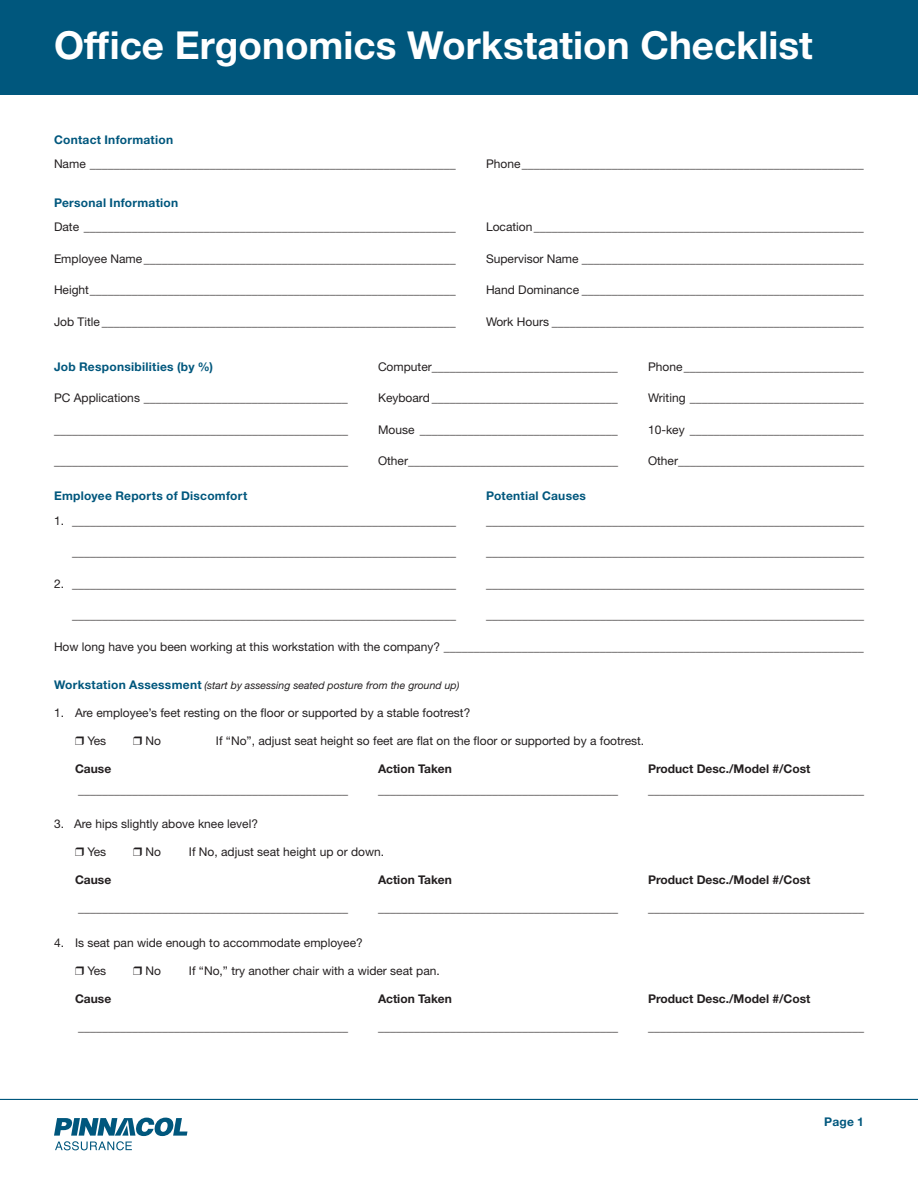
<style>
.page{position:relative;width:918px;height:1188px;background:#fff}
.page>*{position:absolute;margin:0;border:0;box-sizing:border-box;transform-origin:0 0}
.t1{font:700 38.7px "Helvetica Neue LT Pro";color:#fff}
.body{font:12px "Helvetica Neue LT Pro";color:#231f20}
.headline{font:12px "Helvetica Neue LT Pro";color:#231f20}
.headline-2{font:700 12px "Helvetica Neue LT Pro";letter-spacing:.02em;color:#00577d}
.body_bold{font:700 12px "Helvetica Neue LT Pro";color:#231f20}
.headline-3{font:700 12px "Helvetica Neue LT Pro";color:#231f20}
.body_bold-2{font:12px "Helvetica Neue LT Pro";color:#231f20}
.body-2{font:700 12px "Helvetica Neue LT Pro";letter-spacing:.02em;color:#00577d}
.headline-4{font:italic 10.5px "Helvetica Neue LT Pro";color:#231f20}
.s1{font-weight:700;font-style:normal;font-size:12px;color:#00577d}
</style>
<div class="page">
<div style="left:0;top:0;width:918px;height:94px;background:#00577d"></div>
<svg style="left:54px;top:1118px;width:133px;height:32px"></svg>
<hr style="left:0;top:1099px;width:918px;height:1px;background:#00577d">
<p class="t1" style="left:54px;top:21px;width:760px">Office Ergonomics Workstation Checklist</p>
<p class="headline-2" style="left:54px;top:132px;width:121px">Contact Information</p>
<p class="body" style="left:54px;top:157px;width:403px">Name _____________________________________________________________</p>
<p class="body" style="left:486px;top:157px;width:379px">Phone_________________________________________________________</p>
<p class="headline-2" style="left:54px;top:195px;width:126px">Personal Information</p>
<p class="body" style="left:54px;top:220px;width:403px">Date ______________________________________________________________</p>
<p class="body" style="left:486px;top:220px;width:379px">Location_______________________________________________________</p>
<p class="body" style="left:54px;top:251px;width:403px">Employee Name ____________________________________________________</p>
<p class="body" style="left:486px;top:251px;width:379px">Supervisor Name _______________________________________________</p>
<p class="body" style="left:54px;top:283px;width:403px">Height_____________________________________________________________</p>
<p class="body" style="left:486px;top:283px;width:379px">Hand Dominance _______________________________________________</p>
<p class="body" style="left:54px;top:314px;width:403px">Job Title ___________________________________________________________</p>
<p class="body" style="left:486px;top:314px;width:379px">Work Hours ____________________________________________________</p>
<p class="body-2" style="left:54px;top:359px;width:161px">Job Responsibilities (by %)</p>
<p class="body" style="left:378px;top:359px;width:241px">Computer_______________________________</p>
<p class="body" style="left:648px;top:359px;width:217px">Phone______________________________</p>
<p class="body" style="left:54px;top:391px;width:295px">PC Applications __________________________________</p>
<p class="body" style="left:378px;top:391px;width:241px">Keyboard _______________________________</p>
<p class="body" style="left:648px;top:391px;width:217px">Writing _____________________________</p>
<p class="body" style="left:54px;top:422px;width:295px">_________________________________________________</p>
<p class="body" style="left:378px;top:422px;width:241px">Mouse _________________________________</p>
<p class="body" style="left:648px;top:422px;width:217px">10-key _____________________________</p>
<p class="body" style="left:54px;top:454px;width:295px">_________________________________________________</p>
<p class="body" style="left:378px;top:454px;width:241px">Other___________________________________</p>
<p class="body" style="left:648px;top:454px;width:217px">Other_______________________________</p>
<p class="headline-2" style="left:54px;top:488px;width:195px">Employee Reports of Discomfort</p>
<p class="headline-2" style="left:486px;top:488px;width:102px">Potential Causes</p>
<p class="body" style="left:54px;top:513px;width:403px">1. ________________________________________________________________</p>
<p class="body" style="left:486px;top:513px;width:379px">_______________________________________________________________</p>
<p class="body" style="left:72px;top:545px;width:385px">________________________________________________________________</p>
<p class="body" style="left:486px;top:545px;width:379px">_______________________________________________________________</p>
<p class="body" style="left:54px;top:576px;width:403px">2. ________________________________________________________________</p>
<p class="body" style="left:486px;top:576px;width:379px">_______________________________________________________________</p>
<p class="body" style="left:72px;top:608px;width:385px">________________________________________________________________</p>
<p class="body" style="left:486px;top:608px;width:379px">_______________________________________________________________</p>
<p class="body" style="left:54px;top:639px;width:811px">How long have you been working at this workstation with the company? ______________________________________________________________________</p>
<p class="headline-4" style="left:54px;top:679px;width:407px"><span class="s1">Workstation Assessment</span> (start by assessing seated posture from the ground up)</p>
<p class="headline" style="left:54px;top:705px;width:418px">1. Are employee’s feet resting on the floor or supported by a stable footrest?</p>
<p class="headline" style="left:75px;top:733px;width:33px">❒ Yes</p>
<p class="headline" style="left:133px;top:733px;width:29px">❒ No</p>
<p class="headline" style="left:216px;top:733px;width:430px">If “No”, adjust seat height so feet are flat on the floor or supported by a footrest.</p>
<p class="headline-3" style="left:75px;top:761px;width:38px">Cause</p>
<p class="headline-3" style="left:378px;top:761px;width:75px">Action Taken</p>
<p class="headline-3" style="left:648px;top:761px;width:164px">Product Desc./Model #/Cost</p>
<p class="body" style="left:78px;top:782px;width:271px">_____________________________________________</p>
<p class="body" style="left:378px;top:782px;width:241px">________________________________________</p>
<p class="body" style="left:648px;top:782px;width:217px">____________________________________</p>
<p class="body_bold-2" style="left:54px;top:817px;width:206px">3. Are hips slightly above knee level?</p>
<p class="body" style="left:75px;top:845px;width:33px">❒ Yes</p>
<p class="body" style="left:133px;top:845px;width:29px">❒ No</p>
<p class="body" style="left:189px;top:845px;width:197px">If No, adjust seat height up or down.</p>
<p class="body_bold" style="left:75px;top:872px;width:38px">Cause</p>
<p class="body_bold" style="left:378px;top:872px;width:75px">Action Taken</p>
<p class="body_bold" style="left:648px;top:872px;width:164px">Product Desc./Model #/Cost</p>
<p class="body" style="left:78px;top:900px;width:271px">_____________________________________________</p>
<p class="body" style="left:378px;top:900px;width:241px">________________________________________</p>
<p class="body" style="left:648px;top:900px;width:217px">____________________________________</p>
<p class="body" style="left:54px;top:935px;width:310px">4. Is seat pan wide enough to accommodate employee?</p>
<p class="body" style="left:75px;top:963px;width:33px">❒ Yes</p>
<p class="body" style="left:133px;top:963px;width:29px">❒ No</p>
<p class="body" style="left:189px;top:963px;width:252px">If “No,” try another chair with a wider seat pan.</p>
<p class="body_bold" style="left:75px;top:991px;width:38px">Cause</p>
<p class="body_bold" style="left:378px;top:991px;width:75px">Action Taken</p>
<p class="body_bold" style="left:648px;top:991px;width:164px">Product Desc./Model #/Cost</p>
<p class="body" style="left:78px;top:1019px;width:271px">_____________________________________________</p>
<p class="body" style="left:378px;top:1019px;width:241px">________________________________________</p>
<p class="body" style="left:648px;top:1019px;width:217px">____________________________________</p>
<p class="headline-2" style="left:824px;top:1114px;width:41px">Page 1</p>
</div>
